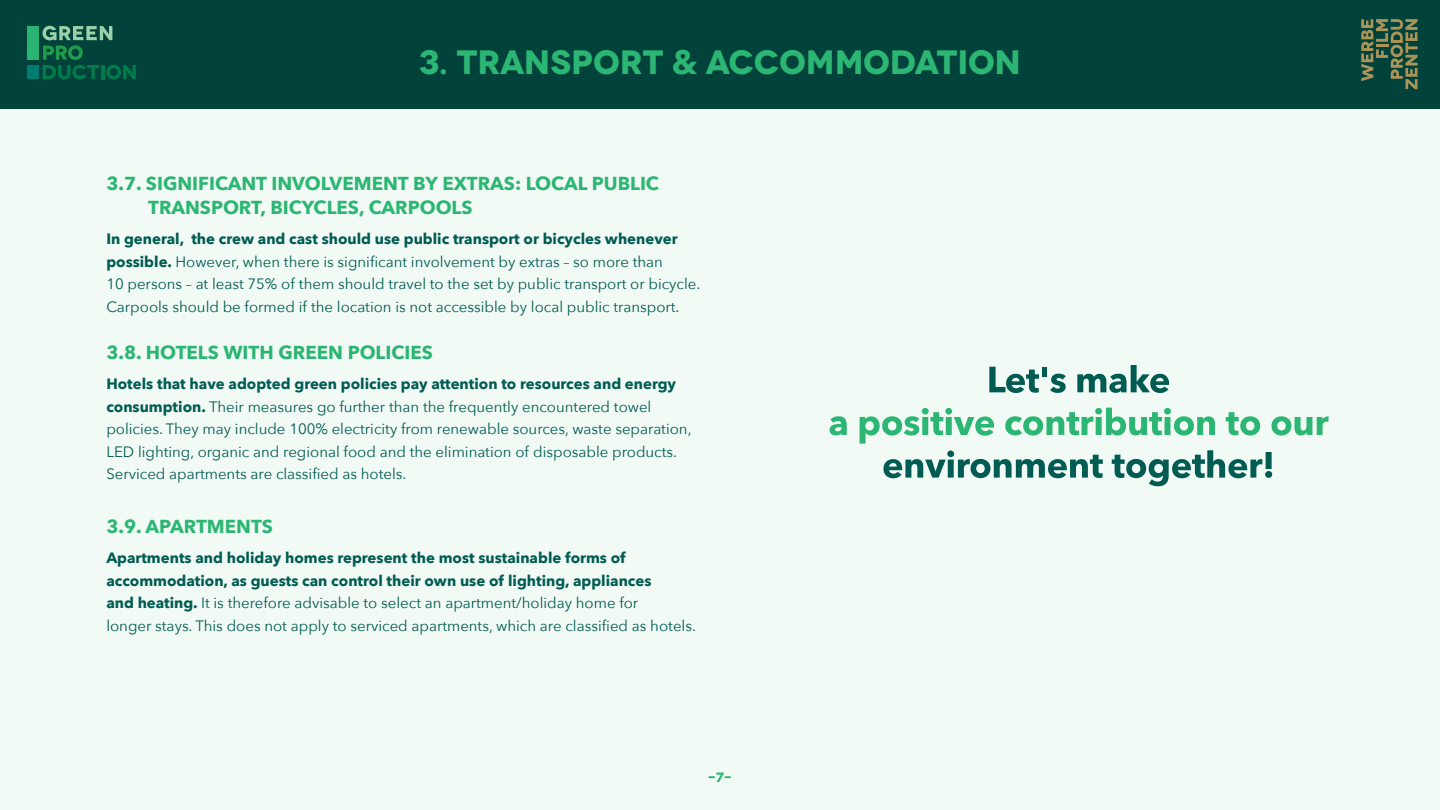
<style>
.page{position:relative;width:1440px;height:810px;background:#fff}
.page>*{position:absolute;margin:0;border:0;box-sizing:border-box;transform-origin:0 0}
.t1{font:700 33.75px "Novecentowide";letter-spacing:-.005em;color:#2bb673}
.t2{font:700 18.75px "Avenir Next";color:#2bb673}
.t3{font:700 18.75px "Avenir Next";color:#2bb573}
.t4{font:15px/22.5px "Avenir Next";color:#005c52}
.t5{font:700 15px/22.5px "Avenir Next";color:#005c52}
.t6{font:700 13.5px "Novecentowide";color:#2bb573}
.s1{font-family:"Avenir";font-weight:900}
.s2{color:#2bb573}
.s3{font-weight:400}
.s4{font-weight:700}
</style>
<div class="page">
<div style="left:0;top:103px;width:1439px;height:707px;background:#f2faf5"></div>
<div style="left:0;top:0;width:1439px;height:108px;background:#01423b"></div>
<svg style="left:42px;top:26px;width:94px;height:53px"></svg>
<div style="left:27px;top:26px;width:11px;height:33px;background:#29b473"></div>
<div style="left:27px;top:65px;width:11px;height:14px;background:#007d71"></div>
<svg style="left:1361px;top:19px;width:56px;height:70px"></svg>
<svg style="left:989px;top:367px;width:49px;height:26px"></svg>
<hr style="left:1042px;top:367px;width:4px;height:10px;background:#005c52">
<svg style="left:1050px;top:374px;width:15px;height:19px"></svg>
<svg style="left:1077px;top:365px;width:92px;height:28px"></svg>
<svg style="left:829px;top:416px;width:17px;height:19px"></svg>
<svg style="left:859px;top:408px;width:135px;height:36px"></svg>
<svg style="left:1005px;top:408px;width:209px;height:28px"></svg>
<svg style="left:1225px;top:412px;width:35px;height:24px"></svg>
<svg style="left:1271px;top:416px;width:57px;height:20px"></svg>
<svg style="left:883px;top:451px;width:219px;height:27px"></svg>
<svg style="left:1111px;top:450px;width:161px;height:36px"></svg>
<p class="t1" style="left:419px;top:41px;width:603px">3. TRANSPORT <span class="s1">&amp;</span> ACCOMMODATION</p>
<p class="t2" style="left:106px;top:167px;width:554px"><span class="s2">3.7.</span> SIGNIFICANT INVOLVEMENT BY EXTRAS: LOCAL PUBLIC</p>
<p class="t2" style="left:148px;top:191px;width:326px">TRANSPORT, BICYCLES, CARPOOLS</p>
<p class="t5" style="left:106px;top:227px;width:573px">In general, the crew and cast should use public transport or bicycles whenever possible. <span class="s3">However, when there is significant involvement by extras – so more than</span></p>
<p class="t4" style="left:106px;top:272px;width:595px">10 persons – at least 75% of them should travel to the set by public transport or bicycle.<br>Carpools should be formed if the location is not accessible by local public transport.</p>
<p class="t3" style="left:106px;top:337px;width:328px">3.8. HOTELS WITH GREEN POLICIES</p>
<p class="t5" style="left:106px;top:373px;width:571px">Hotels that have adopted green policies pay attention to resources and energy consumption. <span class="s3">Their measures go further than the frequently encountered towel</span></p>
<p class="t4" style="left:106px;top:417px;width:586px">policies. They may include 100% electricity from renewable sources, waste separation,<br>LED lighting, organic and regional food and the elimination of disposable products.</p>
<p class="t4" style="left:106px;top:462px;width:301px">Serviced apartments are classified as hotels.</p>
<p class="t2" style="left:106px;top:510px;width:168px">3.9. APARTMENTS</p>
<p class="t5" style="left:106px;top:546px;width:521px">Apartments and holiday homes represent the most sustainable forms of</p>
<p class="t5" style="left:106px;top:569px;width:546px">accommodation, as guests can control their own use of lighting, appliances</p>
<p class="t4" style="left:106px;top:591px;width:533px"><span class="s4">and heating.</span> It is therefore advisable to select an apartment/holiday home for</p>
<p class="t4" style="left:106px;top:614px;width:591px">longer stays. This does not apply to serviced apartments, which are classified as hotels.</p>
<p class="t6" style="left:708px;top:769px;width:26px">-7-</p>
</div>
